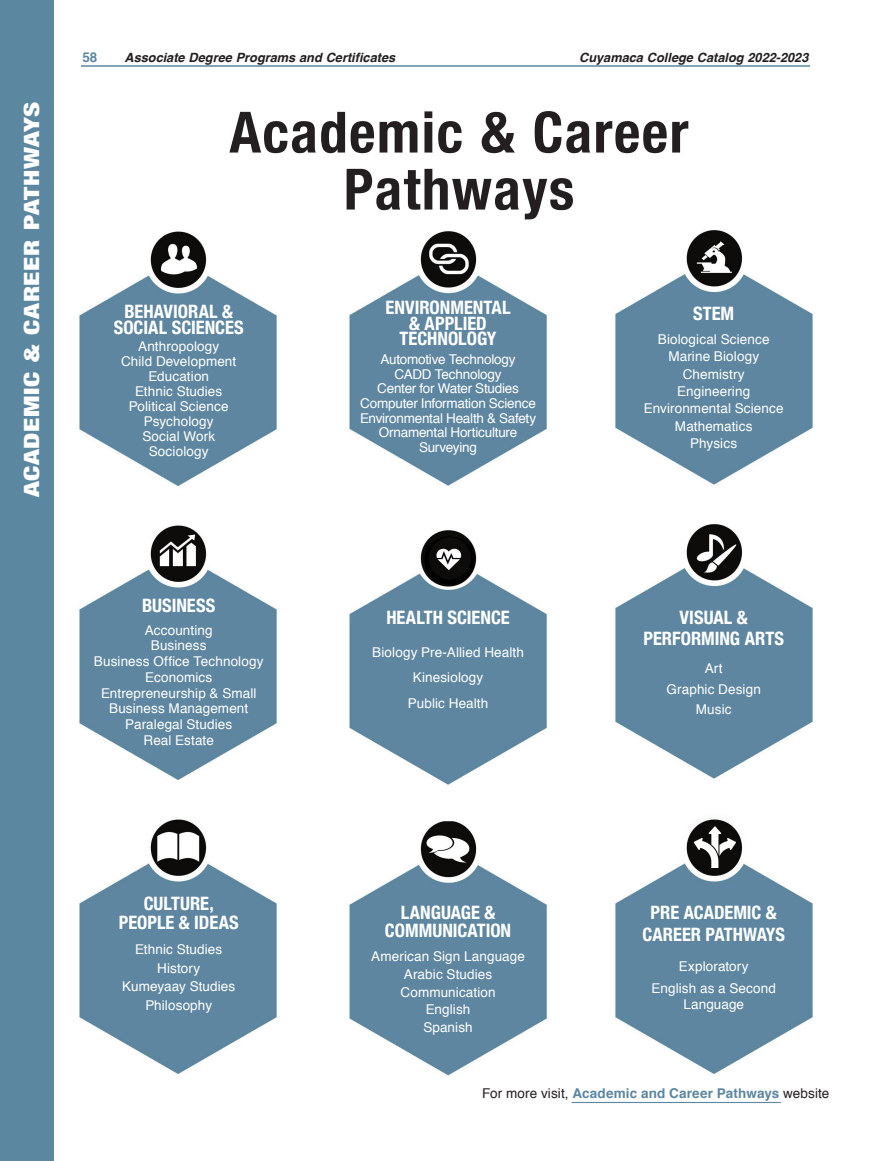
<style>
.page{position:relative;width:891px;height:1161px;background:#fff}
.page>*{position:absolute;margin:0;border:0;box-sizing:border-box;transform-origin:0 0}
.Chapter_Title{font:700 condensed 57px "Helvetica Neue";letter-spacing:.025em;color:#231f20}
.color_stripe_LEFT{font:900 condensed 21px "Helvetica Neue";letter-spacing:.025em;color:#fff;scale:1.35 1}
.ACP{font:700 condensed 18.45px/15.5px "Helvetica Neue";color:#fff;text-align:center}
.ACP_list{font:13.5px "Helvetica";letter-spacing:.01em;color:#fff}
.ACP_list_tight{font:13.5px "Helvetica";letter-spacing:-.02em;color:#fff}
.ACP_list-2{font:700 13.5px "Helvetica";letter-spacing:.01em;color:#5c87a1}
.t1{font:italic 700 12.75px "Helvetica";color:#231f20}
.s1{font-weight:400;color:#231f20}
</style>
<div class="page">
<hr style="left:81px;top:65px;width:729px;height:2px;background:#5c87a1">
<img style="left:79px;top:230px;width:734px;height:846px">
<div style="left:0;top:0;width:54px;height:1161px;background:#5c87a1"></div>
<hr style="left:572px;top:1102px;width:209px;height:1px;background:#5c87a1">
<p class="ACP_list-2" style="left:82px;top:46px;width:16px">58</p>
<p class="t1" style="left:124px;top:47px;width:272px">Associate Degree Programs and Certificates</p>
<p class="t1" style="left:579px;top:47px;width:231px">Cuyamaca College Catalog 2022-2023</p>
<p class="color_stripe_LEFT" style="left:14px;top:497px;width:295px;rotate:-90deg">ACADEMIC &amp; CAREER PATHWAYS</p>
<p class="Chapter_Title" style="left:229px;top:85px;width:461px">Academic &amp; Career</p>
<p class="Chapter_Title" style="left:344px;top:142px;width:232px">Pathways</p>
<p class="ACP" style="left:386px;top:299px;width:127px">ENVIRONMENTAL &amp; APPLIED<br>TECHNOLOGY</p>
<p class="ACP_list_tight" style="left:381px;top:349px;width:137px">Automotive Technology</p>
<p class="ACP_list_tight" style="left:395px;top:364px;width:109px">CADD Technology</p>
<p class="ACP_list_tight" style="left:377px;top:378px;width:143px">Center for Water Studies</p>
<p class="ACP_list_tight" style="left:360px;top:393px;width:177px">Computer Information Science</p>
<p class="ACP_list_tight" style="left:360px;top:408px;width:178px">Environmental Health &amp; Safety</p>
<p class="ACP_list_tight" style="left:379px;top:422px;width:140px">Ornamental Horticulture</p>
<p class="ACP_list_tight" style="left:419px;top:437px;width:60px">Surveying</p>
<p class="ACP" style="left:114px;top:303px;width:132px">BEHAVIORAL &amp;<br>SOCIAL SCIENCES</p>
<p class="ACP_list" style="left:138px;top:336px;width:82px">Anthropology</p>
<p class="ACP_list" style="left:121px;top:351px;width:117px">Child Development</p>
<p class="ACP_list" style="left:148px;top:366px;width:62px">Education</p>
<p class="ACP_list" style="left:135px;top:381px;width:89px">Ethnic Studies</p>
<p class="ACP_list" style="left:129px;top:396px;width:101px">Political Science</p>
<p class="ACP_list" style="left:144px;top:411px;width:71px">Psychology</p>
<p class="ACP_list" style="left:142px;top:426px;width:74px">Social Work</p>
<p class="ACP_list" style="left:149px;top:441px;width:61px">Sociology</p>
<p class="ACP" style="left:693px;top:304px;width:43px">STEM</p>
<p class="ACP_list" style="left:658px;top:329px;width:113px">Biological Science</p>
<p class="ACP_list" style="left:668px;top:346px;width:92px">Marine Biology</p>
<p class="ACP_list" style="left:683px;top:364px;width:63px">Chemistry</p>
<p class="ACP_list" style="left:677px;top:381px;width:74px">Engineering</p>
<p class="ACP_list" style="left:644px;top:398px;width:141px">Environmental Science</p>
<p class="ACP_list" style="left:675px;top:416px;width:79px">Mathematics</p>
<p class="ACP_list" style="left:690px;top:433px;width:48px">Physics</p>
<p class="ACP" style="left:142px;top:597px;width:75px">BUSINESS</p>
<p class="ACP_list" style="left:145px;top:620px;width:69px">Accounting</p>
<p class="ACP_list" style="left:151px;top:635px;width:57px">Business</p>
<p class="ACP_list" style="left:94px;top:651px;width:171px">Business Office Technology</p>
<p class="ACP_list" style="left:145px;top:667px;width:69px">Economics</p>
<p class="ACP_list" style="left:101px;top:682px;width:157px">Entrepreneurship &amp; Small</p>
<p class="ACP_list" style="left:109px;top:698px;width:140px">Business Management</p>
<p class="ACP_list" style="left:125px;top:714px;width:108px">Paralegal Studies</p>
<p class="ACP_list" style="left:144px;top:730px;width:72px">Real Estate</p>
<p class="ACP" style="left:119px;top:893px;width:121px;line-height:18.6px">CULTURE,<br>PEOPLE &amp; IDEAS</p>
<p class="ACP_list" style="left:135px;top:939px;width:89px">Ethnic Studies</p>
<p class="ACP_list" style="left:157px;top:958px;width:44px">History</p>
<p class="ACP_list" style="left:122px;top:976px;width:115px">Kumeyaay Studies</p>
<p class="ACP_list" style="left:145px;top:995px;width:68px">Philosophy</p>
<p class="ACP" style="left:386px;top:609px;width:125px">HEALTH SCIENCE</p>
<p class="ACP_list" style="left:372px;top:641px;width:153px">Biology Pre-Allied Health</p>
<p class="ACP_list" style="left:413px;top:667px;width:72px">Kinesiology</p>
<p class="ACP_list" style="left:408px;top:693px;width:82px">Public Health</p>
<p class="ACP" style="left:385px;top:902px;width:128px;line-height:17.7px">LANGUAGE &amp;<br>COMMUNICATION</p>
<p class="ACP_list" style="left:371px;top:946px;width:155px">American Sign Language</p>
<p class="ACP_list" style="left:404px;top:964px;width:90px">Arabic Studies</p>
<p class="ACP_list" style="left:401px;top:981px;width:97px">Communication</p>
<p class="ACP_list" style="left:426px;top:999px;width:46px">English</p>
<p class="ACP_list" style="left:423px;top:1017px;width:51px">Spanish</p>
<p class="ACP" style="left:643px;top:606px;width:142px;line-height:20.9px">VISUAL &amp;<br>PERFORMING ARTS</p>
<p class="ACP_list" style="left:705px;top:658px;width:19px">Art</p>
<p class="ACP_list" style="left:667px;top:678px;width:96px">Graphic Design</p>
<p class="ACP_list" style="left:696px;top:699px;width:37px">Music</p>
<p class="ACP" style="left:643px;top:900px;width:144px;line-height:22.4px">PRE ACADEMIC &amp;<br>CAREER PATHWAYS</p>
<p class="ACP_list" style="left:679px;top:955px;width:71px">Exploratory</p>
<p class="ACP_list" style="left:652px;top:978px;width:126px">English as a Second</p>
<p class="ACP_list" style="left:683px;top:994px;width:62px">Language</p>
<p class="ACP_list-2" style="left:482px;top:1082px;width:349px"><span class="s1">For more visit,</span> Academic and Career Pathways <span class="s1">website</span></p>
</div>
